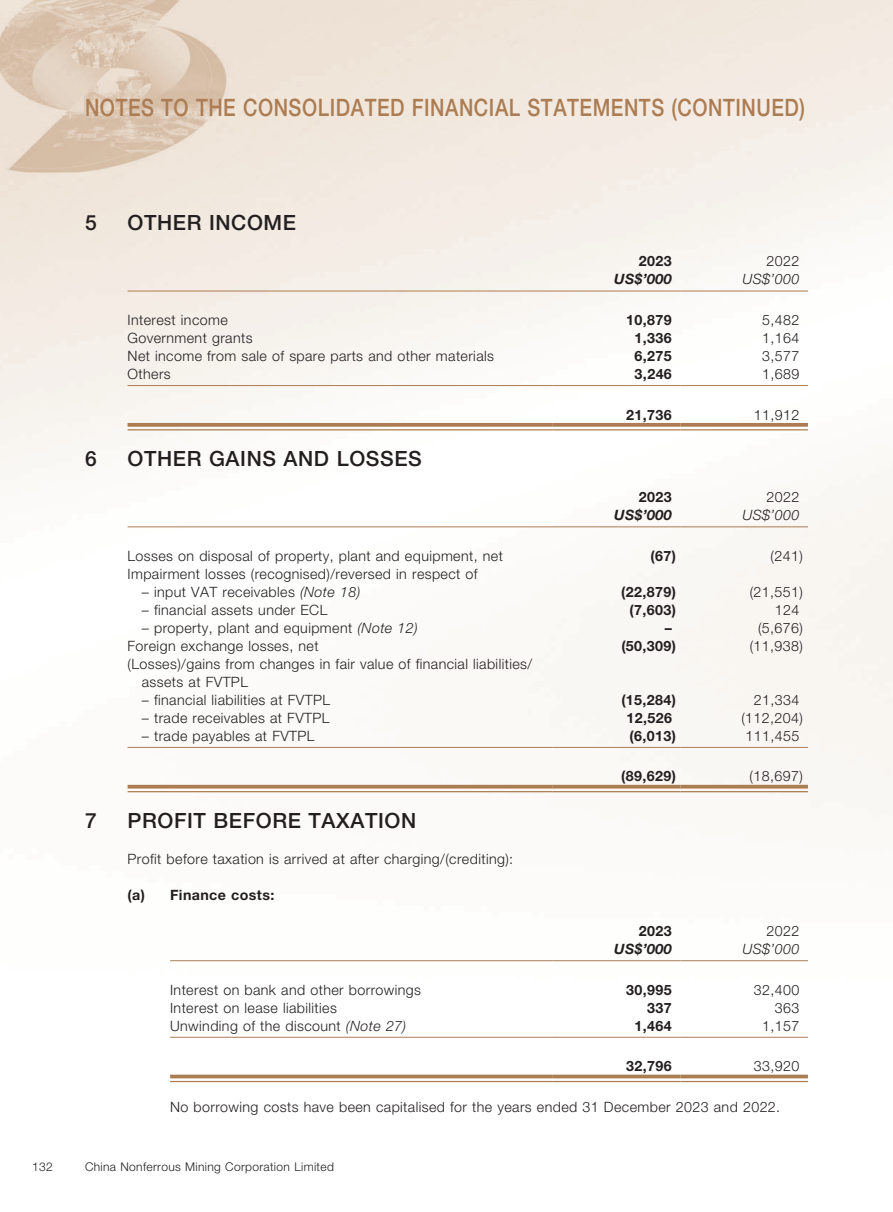
<style>
.page{position:relative;width:893px;height:1212px;background:#fff}
.page>*{position:absolute;margin:0;border:0;box-sizing:border-box;transform-origin:0 0}
.t1{font:500 24px "Helvetica Neue LT Std";letter-spacing:.03em;color:#ac7c52;scale:.83 1}
.t2{font:500 21px "Helvetica Neue LT Std";letter-spacing:.03em;color:#231f20}
.t3{font:300 14.25px/18px "Helvetica Neue LT Std";letter-spacing:.03em;color:#231f20}
.t4{font:700 14.25px "Helvetica Neue LT Std";letter-spacing:.03em;color:#231f20}
.t5{font:italic 700 14.25px "Helvetica Neue LT Std";letter-spacing:.03em;color:#231f20}
.t6{font:italic 300 14.25px "Helvetica Neue LT Std";letter-spacing:.03em;color:#231f20}
.t7{font:300 12px "Helvetica Neue LT Std";letter-spacing:.03em;color:#231f20}
.s1{font-style:italic}
</style>
<div class="page">
<img style="left:0;top:0;width:269px;height:182px">
<hr style="left:128px;top:291px;width:425px;height:1px;background:#ac7c52">
<hr style="left:553px;top:291px;width:127px;height:1px;background:#ac7c52">
<hr style="left:680px;top:291px;width:128px;height:1px;background:#ac7c52">
<hr style="left:128px;top:385px;width:425px;height:1px;background:#ac7c52">
<hr style="left:553px;top:385px;width:127px;height:1px;background:#ac7c52">
<hr style="left:680px;top:385px;width:128px;height:1px;background:#ac7c52">
<svg style="left:128px;top:423px;width:425px;height:4px;background:#b1855d"></svg>
<hr style="left:128px;top:429px;width:425px;height:1px;background:#ac7c52">
<svg style="left:553px;top:423px;width:127px;height:4px"></svg>
<hr style="left:553px;top:429px;width:127px;height:1px;background:#ac7c52">
<svg style="left:680px;top:423px;width:128px;height:4px"></svg>
<hr style="left:680px;top:429px;width:128px;height:1px;background:#ac7c52">
<hr style="left:128px;top:526px;width:425px;height:1px;background:#ac7c52">
<hr style="left:553px;top:526px;width:127px;height:1px;background:#ac7c52">
<hr style="left:680px;top:526px;width:128px;height:1px;background:#ac7c52">
<hr style="left:128px;top:747px;width:425px;height:1px;background:#ac7c52">
<hr style="left:553px;top:747px;width:127px;height:1px;background:#ac7c52">
<hr style="left:680px;top:747px;width:128px;height:1px;background:#ac7c52">
<hr style="left:128px;top:785px;width:425px;height:3px;background:#ac7c52">
<hr style="left:128px;top:791px;width:425px;height:1px;background:#ac7c52">
<hr style="left:553px;top:785px;width:127px;height:3px;background:#ac7c52">
<hr style="left:553px;top:791px;width:127px;height:1px;background:#ac7c52">
<hr style="left:680px;top:785px;width:128px;height:3px;background:#ac7c52">
<hr style="left:680px;top:791px;width:128px;height:1px;background:#ac7c52">
<hr style="left:170px;top:960px;width:383px;height:1px;background:#ac7c52">
<hr style="left:553px;top:960px;width:127px;height:1px;background:#ac7c52">
<hr style="left:680px;top:960px;width:128px;height:1px;background:#ac7c52">
<hr style="left:170px;top:1037px;width:383px;height:1px;background:#ac7c52">
<hr style="left:553px;top:1037px;width:127px;height:1px;background:#ac7c52">
<hr style="left:680px;top:1037px;width:128px;height:1px;background:#ac7c52">
<svg style="left:170px;top:1074px;width:383px;height:4px;background:#b9916e"></svg>
<hr style="left:170px;top:1081px;width:383px;height:1px;background:#ac7c52">
<svg style="left:553px;top:1074px;width:127px;height:4px"></svg>
<hr style="left:553px;top:1081px;width:127px;height:1px;background:#ac7c52">
<svg style="left:680px;top:1074px;width:128px;height:4px"></svg>
<hr style="left:680px;top:1081px;width:128px;height:1px;background:#ac7c52">
<h1 class="t1" style="left:85px;top:93px;width:869px">NOTES TO THE CONSOLIDATED FINANCIAL STATEMENTS (CONTINUED)</h1>
<h2 class="t2" style="left:85px;top:210px;width:13px">5</h2>
<h2 class="t2" style="left:128px;top:210px;width:170px">OTHER INCOME</h2>
<p class="t4" style="left:639px;top:253px;width:34px">2023</p>
<p class="t3" style="left:766px;top:252px;width:34px">2022</p>
<p class="t5" style="left:614px;top:271px;width:59px">US$’000</p>
<p class="t6" style="left:742px;top:271px;width:59px">US$’000</p>
<p class="t3" style="left:128px;top:311px;width:102px">Interest income</p>
<p class="t4" style="left:626px;top:311px;width:47px">10,879</p>
<p class="t3" style="left:762px;top:311px;width:39px">5,482</p>
<p class="t3" style="left:128px;top:329px;width:127px">Government grants</p>
<p class="t4" style="left:635px;top:329px;width:39px">1,336</p>
<p class="t3" style="left:762px;top:329px;width:39px">1,164</p>
<p class="t3" style="left:128px;top:347px;width:368px">Net income from sale of spare parts and other materials</p>
<p class="t4" style="left:635px;top:347px;width:39px">6,275</p>
<p class="t3" style="left:762px;top:347px;width:39px">3,577</p>
<p class="t3" style="left:128px;top:365px;width:45px">Others</p>
<p class="t4" style="left:635px;top:365px;width:39px">3,246</p>
<p class="t3" style="left:762px;top:365px;width:39px">1,689</p>
<p class="t4" style="left:626px;top:406px;width:47px">21,736</p>
<p class="t3" style="left:754px;top:405px;width:47px">11,912</p>
<h2 class="t2" style="left:85px;top:446px;width:13px">6</h2>
<h2 class="t2" style="left:128px;top:446px;width:296px">OTHER GAINS AND LOSSES</h2>
<p class="t4" style="left:639px;top:488px;width:34px">2023</p>
<p class="t3" style="left:766px;top:488px;width:34px">2022</p>
<p class="t5" style="left:614px;top:506px;width:59px">US$’000</p>
<p class="t6" style="left:742px;top:507px;width:59px">US$’000</p>
<p class="t3" style="left:128px;top:546px;width:377px">Losses on disposal of property, plant and equipment, net</p>
<p class="t4" style="left:651px;top:547px;width:27px">(67)</p>
<p class="t3" style="left:771px;top:546px;width:34px">(241)</p>
<p class="t3" style="left:128px;top:564px;width:352px">Impairment losses (recognised)/reversed in respect of</p>
<p class="t3" style="left:142px;top:582px;width:220px">– input VAT receivables <span class="s1">(Note 18)</span></p>
<p class="t4" style="left:621px;top:583px;width:56px">(22,879)</p>
<p class="t3" style="left:750px;top:582px;width:55px">(21,551)</p>
<p class="t3" style="left:142px;top:600px;width:187px">– financial assets under ECL</p>
<p class="t4" style="left:630px;top:601px;width:48px">(7,603)</p>
<p class="t3" style="left:775px;top:600px;width:26px">124</p>
<p class="t3" style="left:142px;top:618px;width:277px">– property, plant and equipment <span class="s1">(Note 12)</span></p>
<p class="t4" style="left:665px;top:619px;width:9px">–</p>
<p class="t3" style="left:758px;top:618px;width:46px">(5,676)</p>
<p class="t3" style="left:128px;top:636px;width:192px">Foreign exchange losses, net</p>
<p class="t4" style="left:621px;top:637px;width:56px">(50,309)</p>
<p class="t3" style="left:750px;top:636px;width:55px">(11,938)</p>
<p class="t3" style="left:142px;top:654px;width:392px;text-indent:-14px">(Losses)/gains from changes in fair value of financial liabilities/ assets at FVTPL</p>
<p class="t3" style="left:142px;top:690px;width:190px">– financial liabilities at FVTPL</p>
<p class="t4" style="left:621px;top:691px;width:56px">(15,284)</p>
<p class="t3" style="left:754px;top:690px;width:47px">21,334</p>
<p class="t3" style="left:142px;top:708px;width:189px">– trade receivables at FVTPL</p>
<p class="t4" style="left:626px;top:709px;width:47px">12,526</p>
<p class="t3" style="left:741px;top:708px;width:63px">(112,204)</p>
<p class="t3" style="left:142px;top:726px;width:174px">– trade payables at FVTPL</p>
<p class="t4" style="left:630px;top:727px;width:48px">(6,013)</p>
<p class="t3" style="left:746px;top:726px;width:55px">111,455</p>
<p class="t4" style="left:621px;top:767px;width:56px">(89,629)</p>
<p class="t3" style="left:750px;top:767px;width:55px">(18,697)</p>
<h2 class="t2" style="left:85px;top:808px;width:13px">7</h2>
<h2 class="t2" style="left:128px;top:808px;width:290px">PROFIT BEFORE TAXATION</h2>
<p class="t3" style="left:128px;top:850px;width:387px">Profit before taxation is arrived at after charging/(crediting):</p>
<p class="t4" style="left:128px;top:886px;width:148px">(a) Finance costs:</p>
<p class="t4" style="left:639px;top:922px;width:34px">2023</p>
<p class="t3" style="left:767px;top:922px;width:34px">2022</p>
<p class="t5" style="left:614px;top:940px;width:59px">US$’000</p>
<p class="t6" style="left:742px;top:940px;width:59px">US$’000</p>
<p class="t3" style="left:170px;top:980px;width:253px">Interest on bank and other borrowings</p>
<p class="t4" style="left:626px;top:981px;width:47px">30,995</p>
<p class="t3" style="left:754px;top:980px;width:47px">32,400</p>
<p class="t3" style="left:170px;top:998px;width:168px">Interest on lease liabilities</p>
<p class="t4" style="left:647px;top:999px;width:26px">337</p>
<p class="t3" style="left:775px;top:998px;width:26px">363</p>
<p class="t3" style="left:170px;top:1016px;width:238px">Unwinding of the discount <span class="s1">(Note 27)</span></p>
<p class="t4" style="left:635px;top:1017px;width:39px">1,464</p>
<p class="t3" style="left:762px;top:1016px;width:39px">1,157</p>
<p class="t4" style="left:626px;top:1057px;width:47px">32,796</p>
<p class="t3" style="left:754px;top:1057px;width:47px">33,920</p>
<p class="t3" style="left:170px;top:1097px;width:612px">No borrowing costs have been capitalised for the years ended 31 December 2023 and 2022.</p>
<p class="t7" style="left:32px;top:1159px;width:22px">132</p>
<p class="t7" style="left:85px;top:1159px;width:250px">China Nonferrous Mining Corporation Limited</p>
</div>
